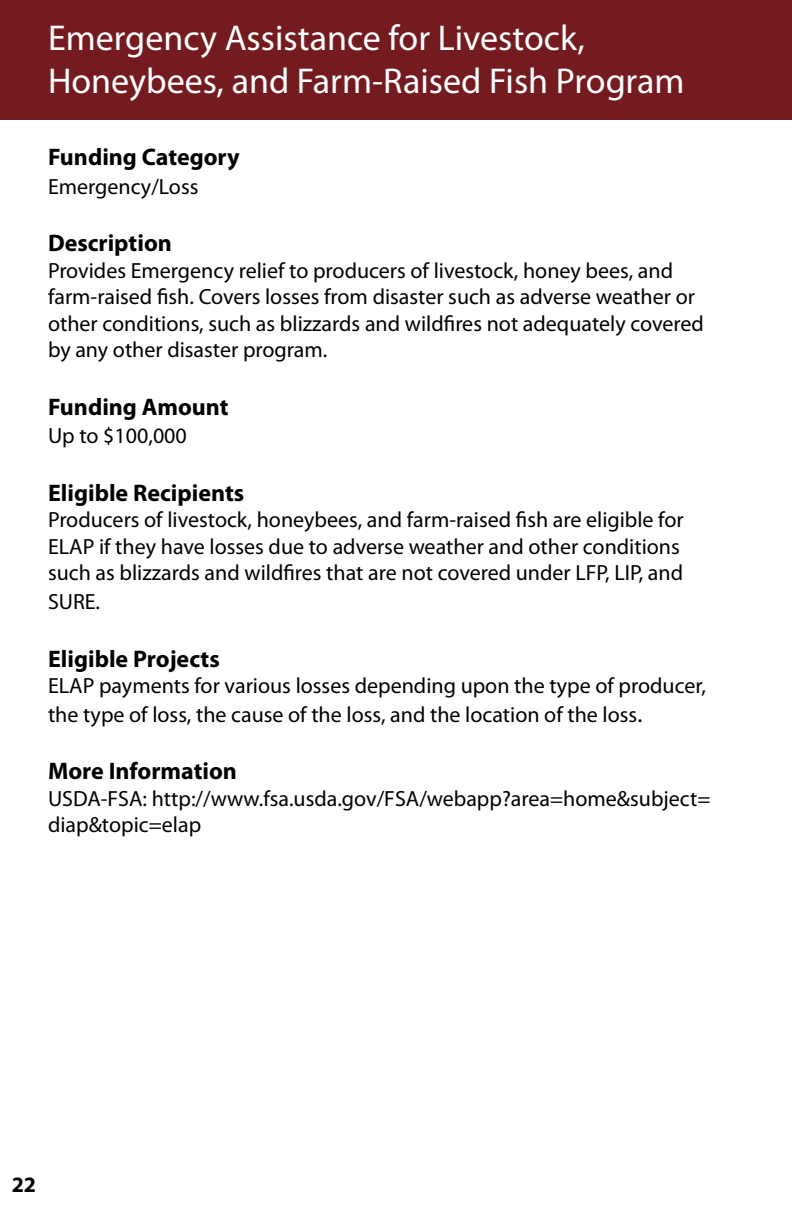
<style>
.page{position:relative;width:792px;height:1224px;background:#fff}
.page>*{position:absolute;margin:0;border:0;box-sizing:border-box;transform-origin:0 0}
.t1{font:36px/43.2px "Myriad Pro";color:#fff}
.t2{font:700 24px "Myriad Pro";color:#000}
.t3{font:22px/26.4px "Myriad Pro";color:#000}
.t4{font:700 22px "Myriad Pro";color:#000}
.s1{font-size:24px}
</style>
<div class="page">
<div style="left:0;top:0;width:792px;height:120px;background:#741b20"></div>
<h1 class="t1" style="left:48px;top:16px;width:638px">Emergency Assistance for Livestock,<br>Honeybees, and Farm-Raised Fish Program</h1>
<p class="t2" style="left:48px;top:141px;width:193px">Funding Category</p>
<p class="t3" style="left:48px;top:173px;width:152px">Emergency/Loss</p>
<p class="t2" style="left:48px;top:228px;width:125px">Description</p>
<p class="t3" style="left:48px;top:257px;width:657px">Provides Emergency relief to producers of livestock, honey bees, and farm-raised fish. Covers losses from disaster such as adverse weather or other conditions, such as blizzards and wildfires not adequately covered by any other disaster program.</p>
<p class="t2" style="left:48px;top:391px;width:182px">Funding Amount</p>
<p class="t3" style="left:48px;top:422px;width:140px">Up to $100,000</p>
<p class="t2" style="left:48px;top:477px;width:198px">Eligible Recipients</p>
<p class="t3" style="left:48px;top:506px;width:637px">Producers of livestock, honeybees, and farm-raised fish are eligible for<br>ELAP if they have losses due to adverse weather and other conditions such as blizzards and wildfires that are not covered under LFP, LIP, and</p>
<p class="t3" style="left:48px;top:588px;width:54px">SURE.</p>
<p class="t2" style="left:48px;top:643px;width:173px">Eligible Projects</p>
<p class="t3" style="left:48px;top:671px;width:660px;line-height:28.8px">ELAP payments for various losses depending upon the type of producer, the type of loss, the cause of the loss, and the location of the loss<span class="s1">.</span></p>
<p class="t2" style="left:48px;top:756px;width:190px">More Information</p>
<p class="t3" style="left:48px;top:785px;width:664px">USDA-FSA: http://www.fsa.usda.gov/FSA/webapp?area=home&amp;subject= diap&amp;topic=elap</p>
<p class="t4" style="left:12px;top:1171px;width:26px">22</p>
</div>
